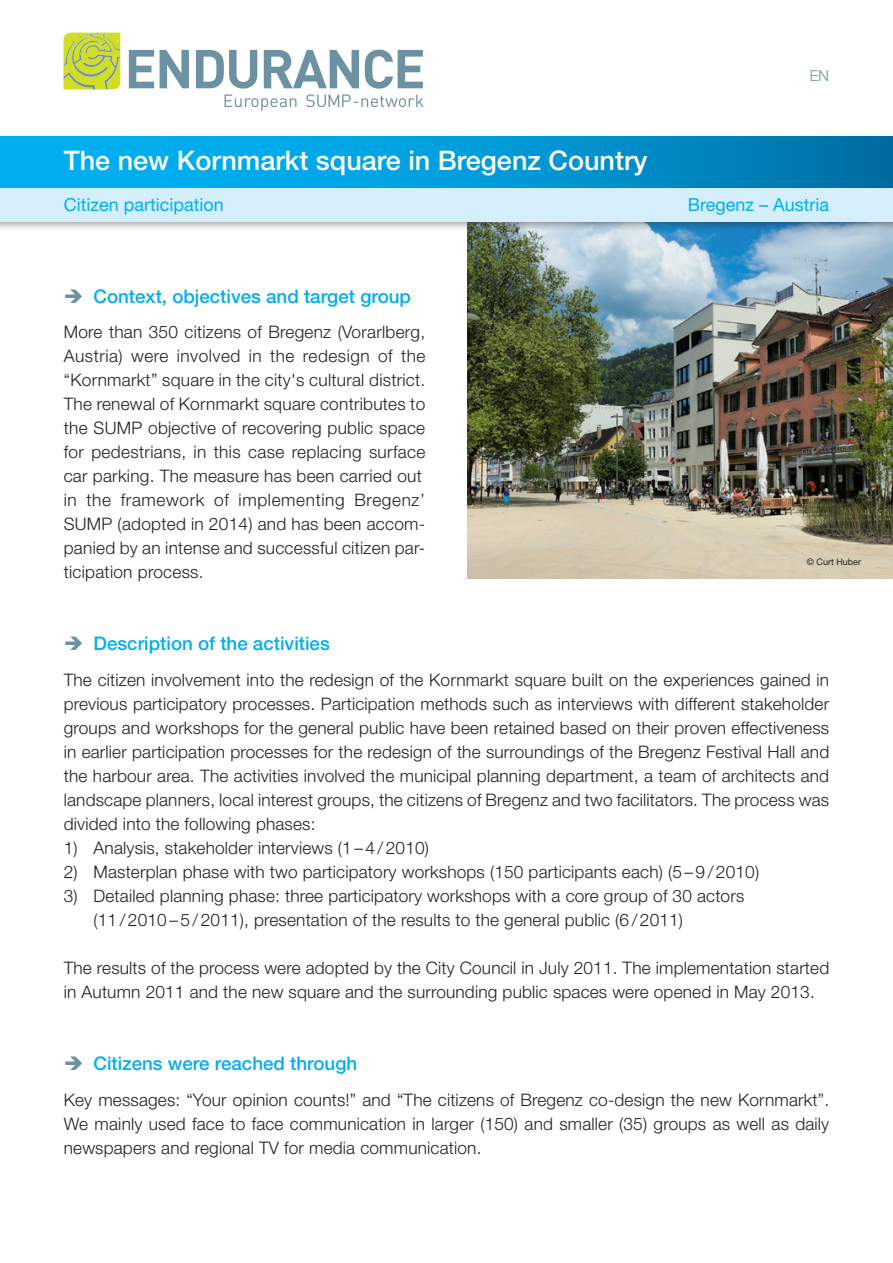
<style>
.page{position:relative;width:893px;height:1263px;background:#fff}
.page>*{position:absolute;margin:0;border:0;box-sizing:border-box;transform-origin:0 0}
.t1{font:500 27px "Helvetica Neue LT Pro";color:#fff}
.t2{font:500 18.75px "Helvetica Neue LT Pro";color:#00aeef}
.t3{font:18px "Helvetica Neue LT Pro";color:#00aeef}
.t4{font:300 17.25px/24px "Helvetica Neue LT Pro";letter-spacing:.01em;color:#231f20}
.t5{font:300 15px "Helvetica Neue LT Pro";color:#6c91a2}
.t6{font:9px "Helvetica Neue LT Pro";color:#231f20}
</style>
<div class="page">
<svg style="left:129px;top:50px;width:25px;height:38px"></svg>
<svg style="left:160px;top:50px;width:29px;height:38px"></svg>
<svg style="left:63px;top:33px;width:57px;height:56px;background:#c2d146"></svg>
<svg style="left:196px;top:50px;width:227px;height:61px"></svg>
<img style="left:468px;top:230px;width:425px;height:348px">
<div style="left:0;top:177px;width:893px;height:53px;background:#231f20;opacity:.75"></div>
<div style="left:0;top:187px;width:893px;height:34px;background:#d4effb"></div>
<div style="left:0;top:136px;width:893px;height:51px;background:linear-gradient(to right,#00bbfe,#0077ad)"></div>
<h1 class="t1" style="left:64px;top:145px;width:585px">The new Kornmarkt square in Bregenz Country</h1>
<p class="t5" style="left:810px;top:66px;width:21px">EN</p>
<p class="t3" style="left:64px;top:193px;width:161px">Citizen participation</p>
<p class="t3" style="left:688px;top:193px;width:143px">Bregenz – Austria</p>
<p class="t2" style="left:94px;top:285px;width:319px">Context, objectives and target group</p>
<p class="t4" style="left:64px;top:320px;width:363px">More than 350 citizens of Bregenz (Vorarlberg, Austria) were involved in the redesign of the “Kornmarkt” square in the city's cultural district.<br>The renewal of Kornmarkt square contributes to the SUMP objective of recovering public space for pedestrians, in this case replacing surface car parking. The measure has been carried out in the framework of implementing Bregenz’ SUMP (adopted in 2014) and has been accom&shy;panied by an intense and successful citizen par&shy;ticipation process.</p>
<p class="t6" style="left:807px;top:556px;width:56px">© Curt Huber</p>
<p class="t2" style="left:94px;top:632px;width:238px">Description of the activities</p>
<p class="t4" style="left:64px;top:667px;width:767px;text-align:justify">The citizen involvement into the redesign of the Kornmarkt square built on the experiences gained in previous participatory processes. Participation methods such as interviews with different stakeholder groups and workshops for the general public have been retained based on their proven effectiveness in earlier participation processes for the redesign of the surroundings of the Bregenz Festival Hall and the harbour area. The activities involved the municipal planning department, a team of architects and landscape planners, local interest groups, the citizens of Bregenz and two facilitators. The process was divided into the following phases:</p>
<p class="t4" style="left:64px;top:835px;width:367px">1) Analysis, stakeholder interviews (1 – 4 / 2010)</p>
<p class="t4" style="left:64px;top:859px;width:697px">2) Masterplan phase with two participatory workshops (150 participants each) (5 – 9 / 2010)</p>
<p class="t4" style="left:94px;top:883px;width:652px;text-indent:-30px">3) Detailed planning phase: three participatory workshops with a core group of 30 actors (11 / 2010 – 5 / 2011), presentation of the results to the general public (6 / 2011)</p>
<p class="t4" style="left:64px;top:955px;width:767px">The results of the process were adopted by the City Council in July 2011. The implementation started in Autumn 2011 and the new square and the surrounding public spaces were opened in May 2013.</p>
<p class="t2" style="left:94px;top:1052px;width:265px">Citizens were reached through</p>
<p class="t4" style="left:64px;top:1087px;width:767px;text-align:justify">Key messages: “Your opinion counts!” and “The citizens of Bregenz co-design the new Kornmarkt”.<br>We mainly used face to face communication in larger (150) and smaller (35) groups as well as daily newspapers and regional TV for media communication.</p>
</div>
